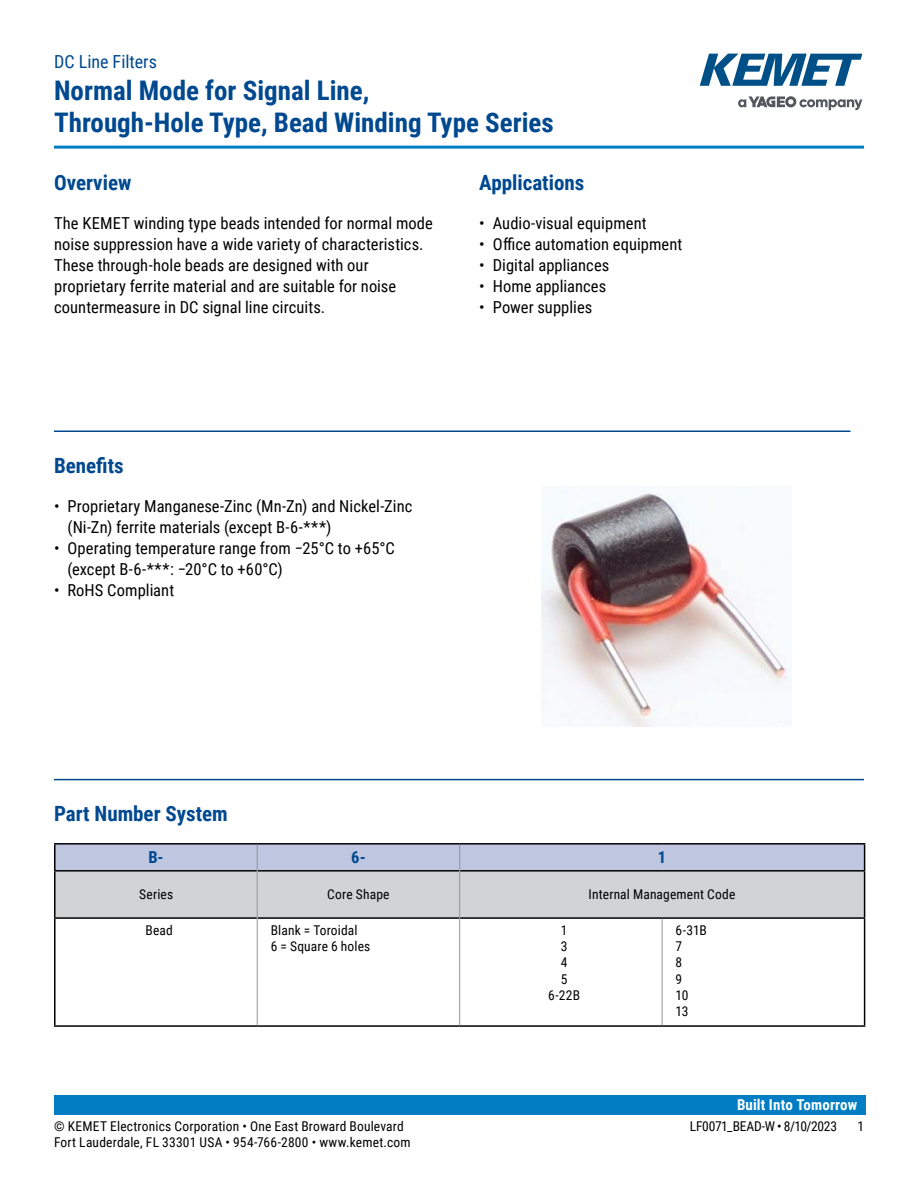
<style>
.page{position:relative;width:918px;height:1188px;background:#fff}
.page>*{position:absolute;margin:0;border:0;box-sizing:border-box;transform-origin:0 0}
.t1{font:700 27px/32.4px "Roboto Condensed";color:#004990}
.t2{font:700 21px "Roboto Condensed";color:#004990}
.t3{font:18px "Roboto Condensed";color:#004990}
.t4{font:16.5px/21px "Roboto Condensed";letter-spacing:.005em;color:#000}
.t5{font:700 16.5px "Roboto Condensed";color:#004990}
.t6{font:700 15px "Roboto Condensed";letter-spacing:.01em;color:#fff}
.t7{font:13.5px/16.2px "Roboto Condensed";letter-spacing:.01em;color:#000}
.t8{font:13.5px "Roboto Condensed";letter-spacing:-.02em;color:#000}
</style>
<div class="page">
<svg style="left:738px;top:96px;width:124px;height:14px"></svg>
<svg style="left:700px;top:54px;width:162px;height:32px"></svg>
<hr style="left:54px;top:146px;width:810px;height:3px;background:#007dc3">
<div style="left:54px;top:1095px;width:811px;height:20px;background:#007dc3"></div>
<hr style="left:54px;top:430px;width:796px;height:2px;background:#004990">
<hr style="left:54px;top:779px;width:810px;height:1px;background:#004990">
<svg style="left:460px;top:919px;width:404px;height:106px"></svg>
<hr style="left:54px;top:917px;width:203px;height:2px;background:#000">
<hr style="left:258px;top:917px;width:201px;height:2px;background:#000">
<hr style="left:460px;top:917px;width:202px;height:2px;background:#000">
<hr style="left:662px;top:917px;width:203px;height:2px;background:#000">
<hr style="left:54px;top:870px;width:203px;height:2px;background:#000">
<hr style="left:257px;top:918px;width:1px;height:107px;background:#939598">
<hr style="left:459px;top:918px;width:1px;height:107px;background:#939598">
<hr style="left:662px;top:919px;width:1px;height:106px;background:#939598">
<hr style="left:54px;top:843px;width:203px;height:2px;background:#000">
<hr style="left:54px;top:845px;width:2px;height:25px;background:#000">
<hr style="left:257px;top:843px;width:203px;height:2px;background:#000">
<hr style="left:460px;top:843px;width:202px;height:2px;background:#000">
<hr style="left:662px;top:843px;width:203px;height:2px;background:#000">
<svg style="left:55px;top:844px;width:810px;height:74px;background:#c2c6d0"></svg>
<hr style="left:54px;top:872px;width:2px;height:45px;background:#000">
<hr style="left:864px;top:872px;width:1px;height:45px;background:#000">
<hr style="left:54px;top:919px;width:2px;height:106px;background:#000">
<hr style="left:864px;top:919px;width:1px;height:106px;background:#000">
<hr style="left:54px;top:1025px;width:203px;height:2px;background:#000">
<hr style="left:257px;top:1025px;width:203px;height:2px;background:#000">
<hr style="left:460px;top:1025px;width:202px;height:2px;background:#000">
<hr style="left:662px;top:1025px;width:203px;height:2px;background:#000">
<img style="left:542px;top:487px;width:250px;height:240px">
<p class="t3" style="left:54px;top:48px;width:104px">DC Line Filters</p>
<h1 class="t1" style="left:54px;top:73px;width:501px">Normal Mode for Signal Line,<br>Through-Hole Type, Bead Winding Type Series</h1>
<p class="t2" style="left:54px;top:168px;width:79px">Overview</p>
<p class="t4" style="left:54px;top:212px;width:380px">The KEMET winding type beads intended for normal mode noise suppression have a wide variety of characteristics.<br>These through-hole beads are designed with our proprietary ferrite material and are suitable for noise countermeasure in DC signal line circuits.</p>
<p class="t2" style="left:479px;top:168px;width:107px">Applications</p>
<p class="t4" style="left:479px;top:212px;width:169px">• Audio-visual equipment</p>
<p class="t4" style="left:479px;top:233px;width:205px">• Office automation equipment</p>
<p class="t4" style="left:479px;top:255px;width:131px">• Digital appliances</p>
<p class="t4" style="left:479px;top:276px;width:128px">• Home appliances</p>
<p class="t4" style="left:479px;top:297px;width:114px">• Power supplies</p>
<p class="t2" style="left:54px;top:450px;width:71px">Benefits</p>
<p class="t4" style="left:67px;top:495px;width:346px;text-indent:-13px">• Proprietary Manganese-Zinc (Mn-Zn) and Nickel-Zinc (Ni-Zn) ferrite materials (except B-6-***)</p>
<p class="t4" style="left:67px;top:537px;width:329px;text-indent:-13px">• Operating temperature range from −25°C to +65°C (except B-6-***: −20°C to +60°C)</p>
<p class="t4" style="left:54px;top:579px;width:122px">• RoHS Compliant</p>
<p class="t2" style="left:54px;top:799px;width:175px">Part Number System</p>
<p class="t5" style="left:148px;top:846px;width:17px">B-</p>
<p class="t5" style="left:351px;top:846px;width:16px">6-</p>
<p class="t5" style="left:658px;top:846px;width:10px">1</p>
<p class="t7" style="left:139px;top:886px;width:35px">Series</p>
<p class="t7" style="left:327px;top:886px;width:64px">Core Shape</p>
<p class="t7" style="left:588px;top:886px;width:148px">Internal Management Code</p>
<p class="t7" style="left:146px;top:922px;width:29px">Bead</p>
<p class="t7" style="left:271px;top:922px;width:101px">Blank = Toroidal<br>6 = Square 6 holes</p>
<p class="t7" style="left:548px;top:922px;width:33px;text-align:center">1<br>3<br>4<br>5<br>6-22B</p>
<p class="t7" style="left:676px;top:922px;width:33px">6-31B<br>7<br>8<br>9<br>10<br>13</p>
<p class="t6" style="left:737px;top:1094px;width:122px">Built Into Tomorrow</p>
<p class="t7" style="left:54px;top:1117px;width:351px">© KEMET Electronics Corporation • One East Broward Boulevard</p>
<p class="t8" style="left:690px;top:1116px;width:149px">LF0071_BEAD-W • 8/10/2023</p>
<p class="t7" style="left:857px;top:1117px;width:8px">1</p>
<p class="t7" style="left:54px;top:1133px;width:358px">Fort Lauderdale, FL 33301 USA • 954-766-2800 • www.kemet.com</p>
</div>
